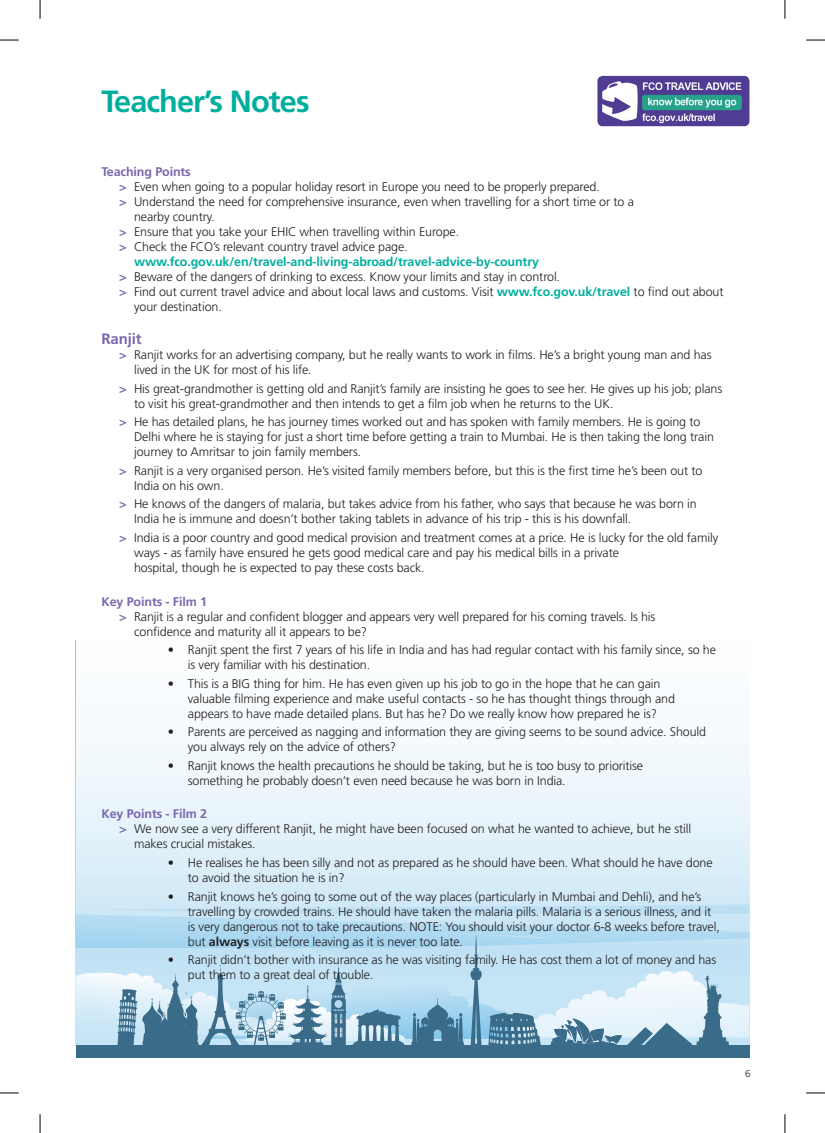
<style>
.page{position:relative;width:825px;height:1133px;background:#fff}
.page>*{position:absolute;margin:0;border:0;box-sizing:border-box;transform-origin:0 0}
.t1{font:700 30.62px "Frutiger";letter-spacing:-.03em;color:#00ae9e}
.t2{font:700 15px "Frutiger";letter-spacing:-.01em;color:#7a67ae}
.t3{font:300 12.5px/15px "Frutiger";letter-spacing:-.01em;color:#231f20}
.t4{font:700 12.5px "Frutiger";letter-spacing:-.01em;color:#00ae9e}
.t5{font:700 12.5px "Frutiger";letter-spacing:-.01em;color:#7a67ae}
.t6{font:300 10px "Frutiger";color:#231f20}
.s1{font-weight:700;color:#7a67ae}
.s2{font-weight:700;color:#00ae9e}
.s3{font-weight:700}
</style>
<div class="page">
<div style="left:75px;top:1044px;width:674px;height:13px;background:#3a6b89"></div>
<svg style="left:75px;top:948px;width:674px;height:106px"></svg>
<svg style="left:75px;top:640px;width:674px;height:308px"></svg>
<img style="left:597px;top:76px;width:152px;height:50px">
<svg style="left:0;top:39px;width:19px;height:2px"></svg>
<svg style="left:806px;top:39px;width:18px;height:2px"></svg>
<svg style="left:0;top:1092px;width:19px;height:1px"></svg>
<svg style="left:806px;top:1092px;width:18px;height:1px"></svg>
<svg style="left:39px;top:0;width:2px;height:19px"></svg>
<svg style="left:39px;top:1114px;width:2px;height:18px"></svg>
<svg style="left:784px;top:0;width:1px;height:19px"></svg>
<svg style="left:784px;top:1114px;width:1px;height:18px"></svg>
<h1 class="t1" style="left:101px;top:83px;width:209px">Teacher’s Notes</h1>
<p class="t5" style="left:101px;top:164px;width:91px">Teaching Points</p>
<p class="t3" style="left:119px;top:179px;width:482px"><span class="s1">&gt;</span> Even when going to a popular holiday resort in Europe you need to be properly prepared.</p>
<p class="t3" style="left:119px;top:194px;width:516px"><span class="s1">&gt;</span> Understand the need for comprehensive insurance, even when travelling for a short time or to a</p>
<p class="t3" style="left:134px;top:209px;width:82px">nearby country.</p>
<p class="t3" style="left:119px;top:224px;width:341px"><span class="s1">&gt;</span> Ensure that you take your EHIC when travelling within Europe.</p>
<p class="t3" style="left:119px;top:239px;width:290px"><span class="s1">&gt;</span> Check the FCO’s relevant country travel advice page.</p>
<p class="t4" style="left:134px;top:254px;width:406px">www.fco.gov.uk/en/travel-and-living-abroad/travel-advice-by-country</p>
<p class="t3" style="left:119px;top:269px;width:442px"><span class="s1">&gt;</span> Beware of the dangers of drinking to excess. Know your limits and stay in control.</p>
<p class="t3" style="left:119px;top:284px;width:605px"><span class="s1">&gt;</span> Find out current travel advice and about local laws and customs. Visit <span class="s2">www.fco.gov.uk/travel</span> to find out about</p>
<p class="t3" style="left:134px;top:299px;width:89px">your destination.</p>
<p class="t2" style="left:101px;top:330px;width:42px">Ranjit</p>
<p class="t3" style="left:134px;top:347px;width:578px;text-indent:-15px"><span class="s1">&gt;</span> Ranjit works for an advertising company, but he really wants to work in films. He’s a bright young man and has lived in the UK for most of his life.</p>
<p class="t3" style="left:134px;top:381px;width:589px;text-indent:-15px"><span class="s1">&gt;</span> His great-grandmother is getting old and Ranjit’s family are insisting he goes to see her. He gives up his job; plans to visit his great-grandmother and then intends to get a film job when he returns to the UK.</p>
<p class="t3" style="left:134px;top:415px;width:581px;text-indent:-15px"><span class="s1">&gt;</span> He has detailed plans, he has journey times worked out and has spoken with family members. He is going to<br>Delhi where he is staying for just a short time before getting a train to Mumbai. He is then taking the long train journey to Amritsar to join family members.</p>
<p class="t3" style="left:134px;top:463px;width:569px;text-indent:-15px"><span class="s1">&gt;</span> Ranjit is a very organised person. He’s visited family members before, but this is the first time he’s been out to<br>India on his own.</p>
<p class="t3" style="left:134px;top:497px;width:564px;text-indent:-15px"><span class="s1">&gt;</span> He knows of the dangers of malaria, but takes advice from his father, who says that because he was born in<br>India he is immune and doesn’t bother taking tablets in advance of his trip - this is his downfall.</p>
<p class="t3" style="left:134px;top:530px;width:585px;text-indent:-15px"><span class="s1">&gt;</span> India is a poor country and good medical provision and treatment comes at a price. He is lucky for the old family ways - as family have ensured he gets good medical care and pay his medical bills in a private<br>hospital, though he is expected to pay these costs back.</p>
<p class="t5" style="left:101px;top:594px;width:107px">Key Points - Film 1</p>
<p class="t3" style="left:119px;top:609px;width:537px"><span class="s1">&gt;</span> Ranjit is a regular and confident blogger and appears very well prepared for his coming travels. Is his</p>
<p class="t3" style="left:134px;top:624px;width:234px">confidence and maturity all it appears to be?</p>
<p class="t3" style="left:188px;top:642px;width:529px;text-indent:-20px">• Ranjit spent the first 7 years of his life in India and has had regular contact with his family since, so he is very familiar with his destination.</p>
<p class="t3" style="left:188px;top:676px;width:488px;text-indent:-20px">• This is a BIG thing for him. He has even given up his job to go in the hope that he can gain valuable filming experience and make useful contacts - so he has thought things through and appears to have made detailed plans. But has he? Do we really know how prepared he is?</p>
<p class="t3" style="left:188px;top:724px;width:519px;text-indent:-20px">• Parents are perceived as nagging and information they are giving seems to be sound advice. Should you always rely on the advice of others?</p>
<p class="t3" style="left:188px;top:758px;width:456px;text-indent:-20px">• Ranjit knows the health precautions he should be taking, but he is too busy to prioritise something he probably doesn’t even need because he was born in India.</p>
<p class="t5" style="left:101px;top:806px;width:107px">Key Points - Film 2</p>
<p class="t3" style="left:119px;top:821px;width:573px"><span class="s1">&gt;</span> We now see a very different Ranjit, he might have been focused on what he wanted to achieve, but he still</p>
<p class="t3" style="left:134px;top:836px;width:123px">makes crucial mistakes.</p>
<p class="t3" style="left:188px;top:855px;width:526px;text-indent:-20px">• He realises he has been silly and not as prepared as he should have been. What should he have done to avoid the situation he is in?</p>
<p class="t3" style="left:188px;top:888px;width:533px;text-indent:-20px">• Ranjit knows he’s going to some out of the way places (particularly in Mumbai and Dehli), and he’s travelling by crowded trains. He should have taken the malaria pills. Malaria is a serious illness, and it is very dangerous not to take precautions. NOTE: You should visit your doctor 6-8 weeks before travel, but <span class="s3">always</span> visit before leaving as it is never too late.</p>
<p class="t3" style="left:188px;top:952px;width:529px;text-indent:-20px">• Ranjit didn’t bother with insurance as he was visiting family. He has cost them a lot of money and has put them to a great deal of trouble.</p>
<p class="t6" style="left:744px;top:1067px;width:7px">6</p>
</div>
